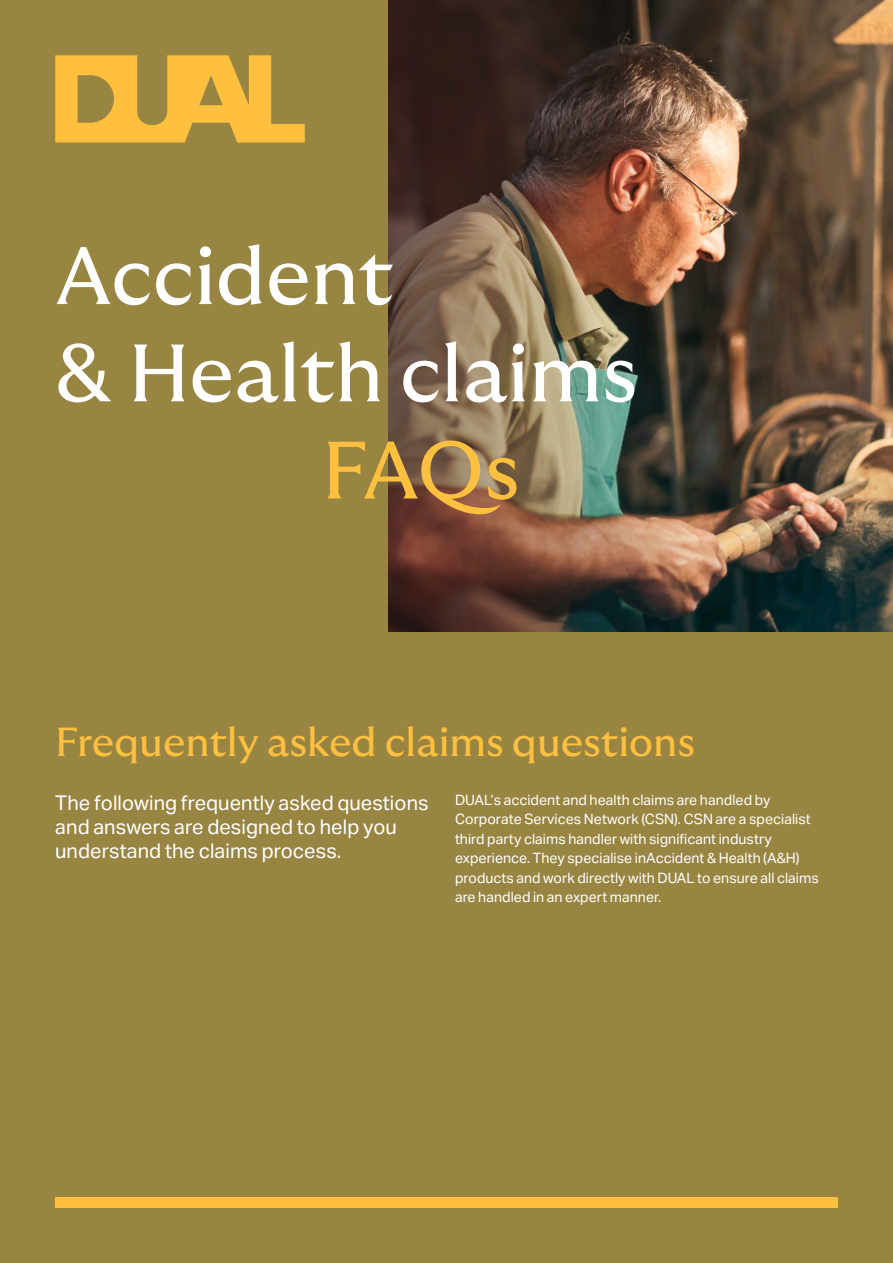
<style>
.page{position:relative;width:893px;height:1263px;background:#998542}
.page>*{position:absolute;margin:0;border:0;box-sizing:border-box;transform-origin:0 0}
.t1{font:81px/97.2px "GT Ultra Median";letter-spacing:-.005em;color:#fff}
.t2{font:81px "GT Ultra Median";color:#ffbf3f}
.t3{font:40.5px "GT Ultra Median";letter-spacing:-.005em;color:#ffbf3f}
.t4{font:20.25px/24.3px "Aktiv Grotesk";color:#fff}
.t5{font:14.25px/19.5px "Aktiv Grotesk";color:#fff}
</style>
<div class="page">
<img style="left:687px;top:0;width:206px;height:631px">
<svg style="left:55px;top:55px;width:250px;height:88px"></svg>
<div style="left:55px;top:1197px;width:783px;height:11px;background:#ffbf3f"></div>
<img style="left:388px;top:0;width:299px;height:631px">
<h1 class="t1" style="left:55px;top:228px;width:584px">Accident<br>&amp; Health claims</h1>
<h1 class="t2" style="left:322px;top:426px;width:200px">FAQs</h1>
<h2 class="t3" style="left:55px;top:719px;width:641px">Frequently asked claims questions</h2>
<h3 class="t4" style="left:55px;top:790px;width:375px">The following frequently asked questions and answers are designed to help you understand the claims process.</h3>
<p class="t5" style="left:455px;top:790px;width:365px">DUAL’s accident and health claims are handled by Corporate Services Network (CSN). CSN are a specialist third party claims handler with significant industry experience. They specialise inAccident &amp; Health (A&amp;H) products and work directly with DUAL to ensure all claims are handled in an expert manner.</p>
</div>
